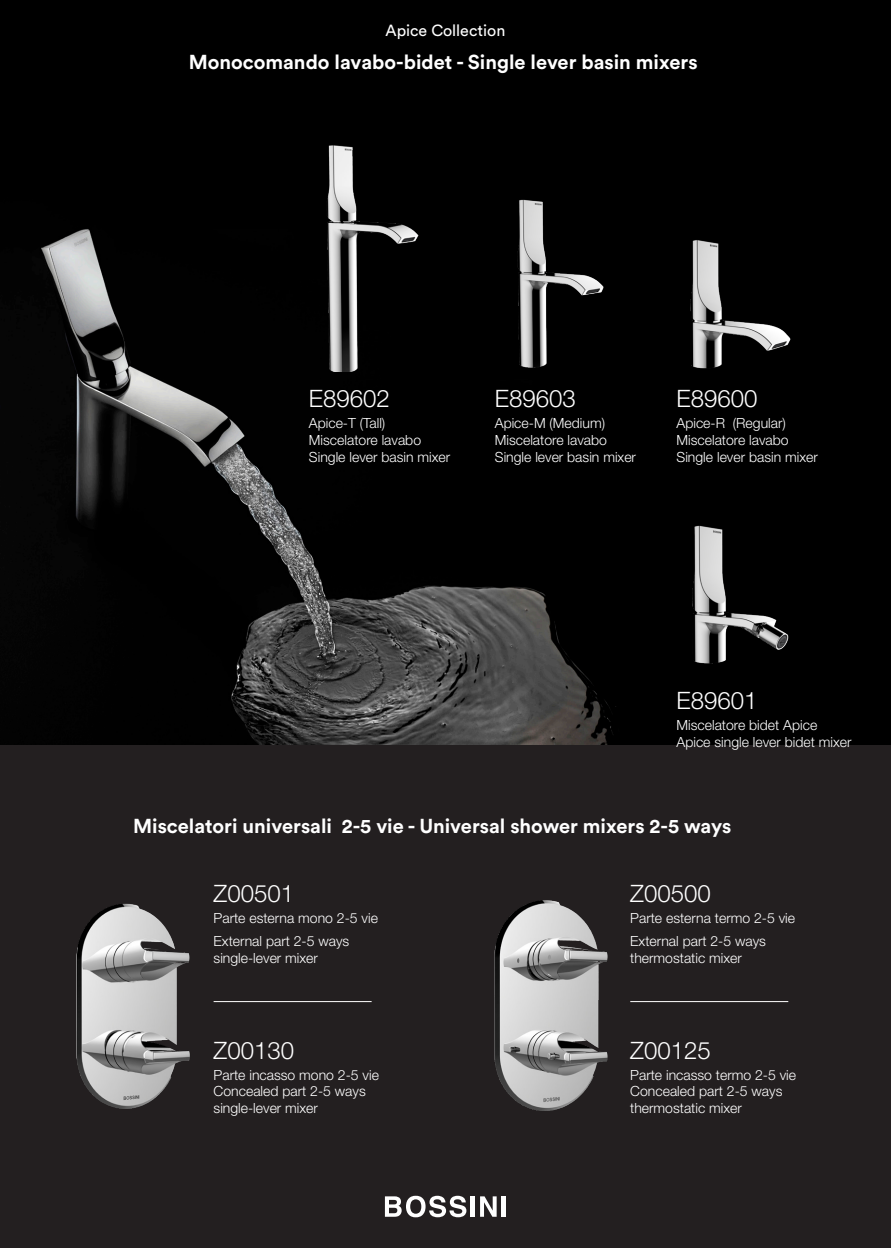
<style>
.page{position:relative;width:891px;height:1248px;background:#fff}
.page>*{position:absolute;margin:0;border:0;box-sizing:border-box;transform-origin:0 0}
.t1{font:300 24px "Helvetica Neue LT Pro";color:#fff}
.t2{font:700 20px "Circular Std";color:#fff}
.t3{font:16px "Circular Std";color:#fff}
.t4{font:300 14px/16.8px "Helvetica Neue LT Pro";color:#fff}
</style>
<div class="page">
<div style="left:0;top:0;width:890px;height:1247px;background:#231f20"></div>
<img style="left:0;top:0;width:890px;height:744px">
<img style="left:309px;top:140px;width:118px;height:232px">
<img style="left:494px;top:190px;width:119px;height:182px">
<img style="left:676px;top:233px;width:118px;height:139px">
<img style="left:676px;top:519px;width:118px;height:154px">
<svg style="left:385px;top:1195px;width:81px;height:22px"></svg>
<hr style="left:470px;top:1196px;width:4px;height:20px;background:#fff">
<svg style="left:480px;top:1196px;width:16px;height:20px"></svg>
<hr style="left:501px;top:1196px;width:4px;height:20px;background:#fff">
<img style="left:76px;top:903px;width:114px;height:206px">
<img style="left:494px;top:900px;width:114px;height:211px">
<hr style="left:630px;top:1000px;width:157px;height:1px;background:#fff">
<hr style="left:213px;top:1000px;width:158px;height:1px;background:#fff">
<p class="t3" style="left:385px;top:21px;width:121px">Apice Collection</p>
<h2 class="t2" style="left:189px;top:49px;width:510px">Monocomando lavabo-bidet - Single lever basin mixers</h2>
<h1 class="t1" style="left:309px;top:384px;width:82px">E89602</h1>
<p class="t4" style="left:309px;top:414px;width:143px">Apice-T (Tall)<br>Miscelatore lavabo<br>Single lever basin mixer</p>
<h1 class="t1" style="left:494px;top:384px;width:82px">E89603</h1>
<p class="t4" style="left:494px;top:414px;width:143px">Apice-M (Medium)<br>Miscelatore lavabo<br>Single lever basin mixer</p>
<h1 class="t1" style="left:676px;top:384px;width:82px">E89600</h1>
<p class="t4" style="left:676px;top:414px;width:143px">Apice-R (Regular)<br>Miscelatore lavabo<br>Single lever basin mixer</p>
<h1 class="t1" style="left:676px;top:685px;width:82px">E89601</h1>
<p class="t4" style="left:676px;top:716px;width:176px">Miscelatore bidet Apice<br>Apice single lever bidet mixer</p>
<h2 class="t2" style="left:133px;top:813px;width:599px">Miscelatori universali 2-5 vie - Universal shower mixers 2-5 ways</h2>
<h1 class="t1" style="left:213px;top:878px;width:82px">Z00501</h1>
<p class="t4" style="left:213px;top:906px;width:166px;line-height:22.4px">Parte esterna mono 2-5 vie<br>External part 2-5 ways</p>
<p class="t4" style="left:213px;top:948px;width:106px">single-lever mixer</p>
<h1 class="t1" style="left:213px;top:1035px;width:82px">Z00130</h1>
<p class="t4" style="left:213px;top:1065px;width:167px">Parte incasso mono 2-5 vie<br>Concealed part 2-5 ways single-lever mixer</p>
<h1 class="t1" style="left:630px;top:878px;width:82px">Z00500</h1>
<p class="t4" style="left:630px;top:906px;width:166px;line-height:22.4px">Parte esterna termo 2-5 vie<br>External part 2-5 ways</p>
<p class="t4" style="left:630px;top:948px;width:113px">thermostatic mixer</p>
<h1 class="t1" style="left:630px;top:1035px;width:82px">Z00125</h1>
<p class="t4" style="left:630px;top:1065px;width:167px">Parte incasso termo 2-5 vie<br>Concealed part 2-5 ways thermostatic mixer</p>
</div>
